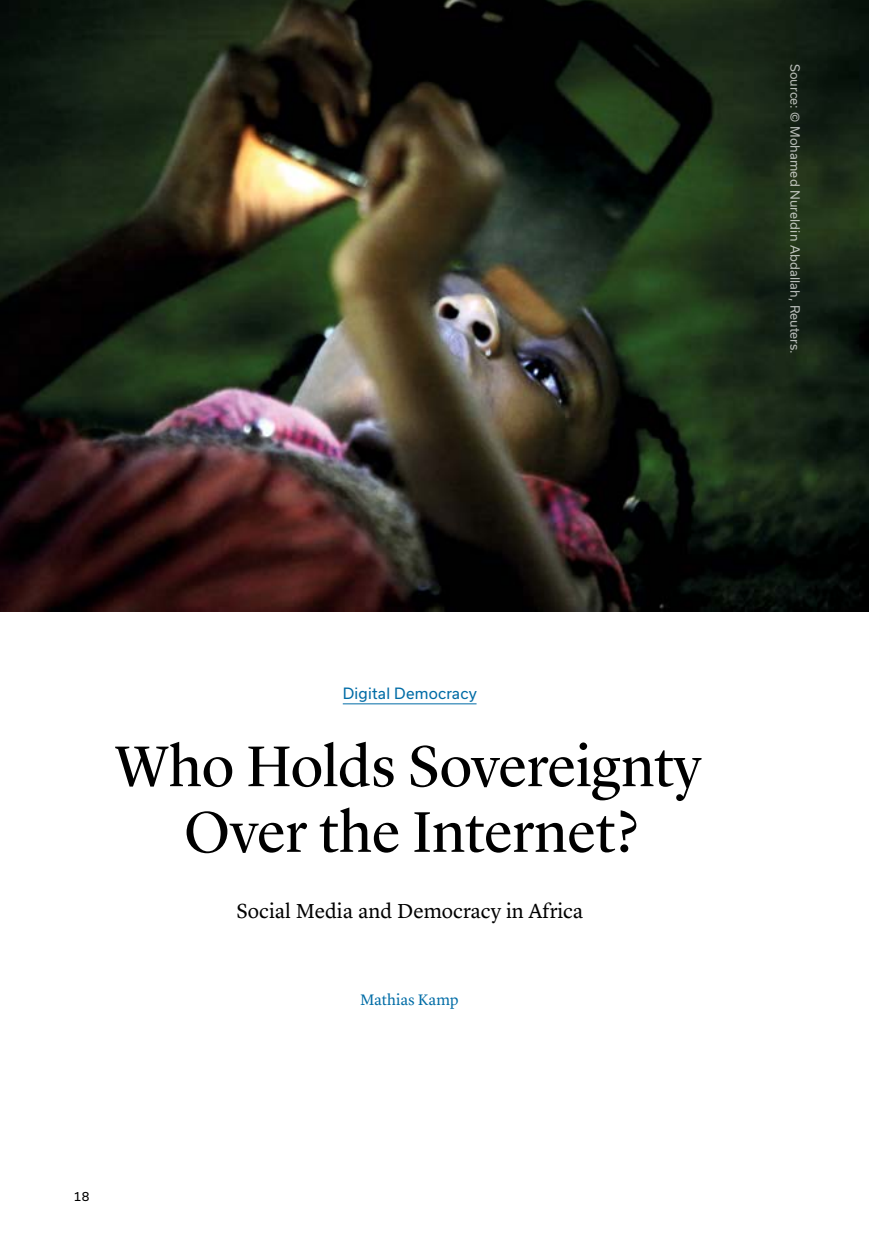
<style>
.page{position:relative;width:869px;height:1246px;background:#fff}
.page>*{position:absolute;margin:0;border:0;box-sizing:border-box;transform-origin:0 0}
.Header1{font:59.5px/65.6px "Lyon Display";color:#000;text-align:center}
.Header2{font:21px "Lyon Text";letter-spacing:-.005em;color:#000}
.Author{font:15.75px "Lyon Text";color:#006ca6}
.t1{font:14.88px "Usual";letter-spacing:.015em;color:#006ca6}
.t2{font:12.25px "Usual";letter-spacing:.01em;color:#fff}
.t3{font:12.25px "Usual";color:#000}
</style>
<div class="page">
<hr style="left:342px;top:703px;width:134px;height:1px;background:#006ca6">
<img style="left:0;top:0;width:868px;height:611px">
<p class="t2" style="left:801px;top:64px;width:292px;rotate:90deg">Source: © Mohamed Nureldin Abdallah, Reuters.</p>
<p class="t1" style="left:342px;top:684px;width:135px">Digital Democracy</p>
<p class="Header1" style="left:115px;top:728px;width:587px">Who Holds Sovereignty<br>Over the Internet?</p>
<p class="Header2" style="left:237px;top:894px;width:348px">Social Media and Democracy in Africa</p>
<p class="Author" style="left:360px;top:987px;width:100px">Mathias Kamp</p>
<p class="t3" style="left:74px;top:1188px;width:17px">18</p>
</div>
